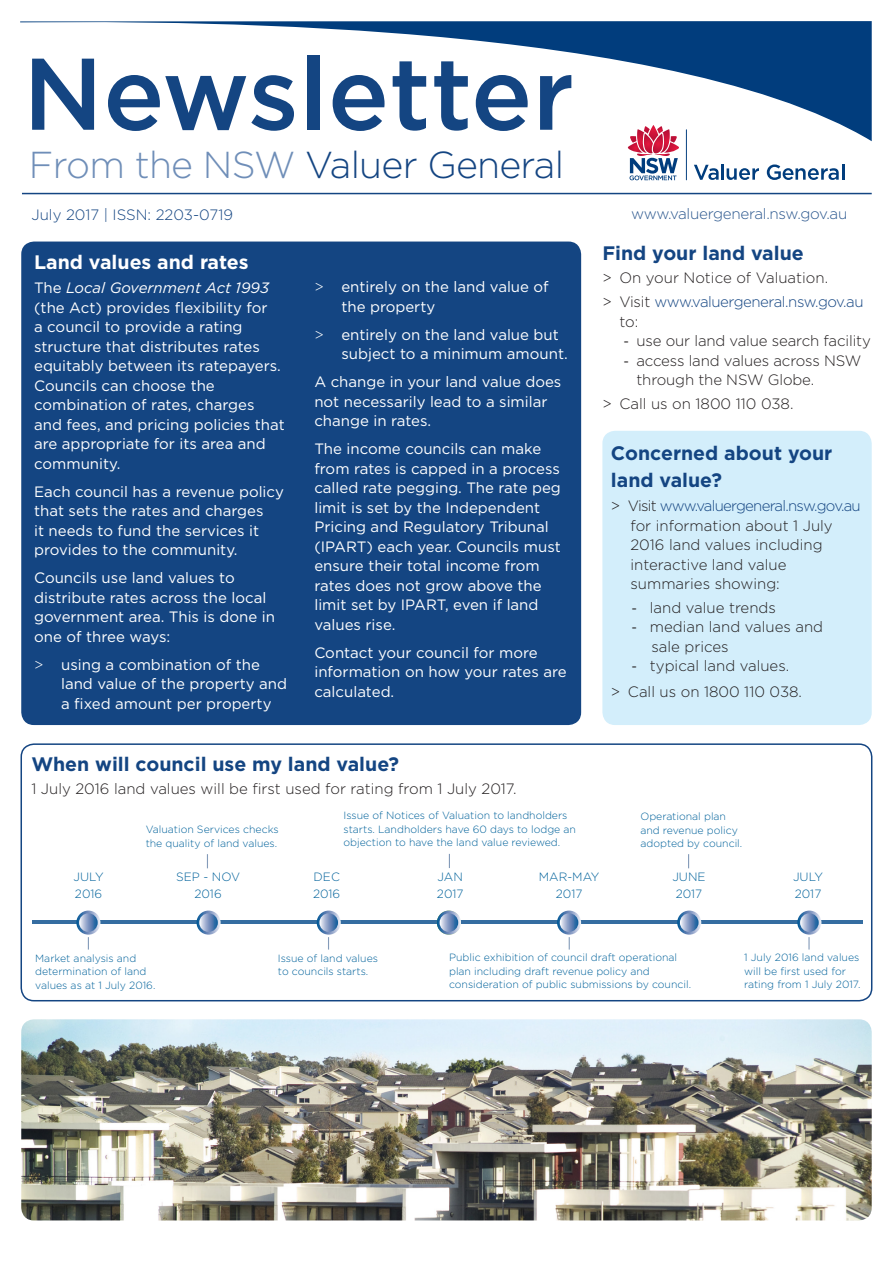
<style>
.page{position:relative;width:893px;height:1263px;background:#fff}
.page>*{position:absolute;margin:0;border:0;box-sizing:border-box;transform-origin:0 0}
.t1{font:500 101.55px "Gotham";color:#144582}
.t2{font:300 37.5px "Gotham";letter-spacing:-.02em;color:#144582}
.Heading{font:700 19.5px/27px "Gotham";color:#144582}
.t3{font:700 19.5px "Gotham";color:#fff}
.t4{font:15px/19.5px "Gotham";color:#fff}
.Body_text{font:300 15px/19.5px "Gotham";color:#231f20}
.Body_text-2{font:300 15px/23.7px "Gotham";letter-spacing:-.03em;color:#231f20}
.t5{font:300 15px "Gotham";letter-spacing:-.05em;color:#144582}
.t6{font:300 15px "Gotham";letter-spacing:-.03em;color:#144582}
.t7{font:300 15px "Gotham";color:#144582}
.t8{font:300 12px/16.2px "Gotham";color:#01629b}
.t9{font:300 10.5px/13.5px "Gotham";color:#01629b}
.s1{color:#6f8eb8}
.s2{font-style:italic}
.s3{font-weight:300}
.s4{color:#144582}
.s5{font-family:"Frutiger"}
.s6{color:#231f20}
</style>
<div class="page">
<div style="left:602px;top:431px;width:270px;height:294px;background:#d3eefb;border-radius:13px"></div>
<hr style="left:686px;top:129px;width:1px;height:51px;background:#013d7d">
<svg style="left:627px;top:141px;width:52px;height:39px"></svg>
<svg style="left:694px;top:164px;width:65px;height:16px"></svg>
<svg style="left:767px;top:164px;width:77px;height:16px"></svg>
<hr style="left:22px;top:193px;width:850px;height:1px;background:#144582">
<div style="left:21px;top:242px;width:560px;height:483px;background:#144582;border-radius:13px"></div>
<hr style="left:33px;top:921px;width:830px;height:3px;background:#356da1">
<svg style="left:76px;top:910px;width:24px;height:25px"></svg>
<svg style="left:79px;top:913px;width:19px;height:19px"></svg>
<svg style="left:197px;top:910px;width:24px;height:25px"></svg>
<svg style="left:199px;top:913px;width:19px;height:19px"></svg>
<svg style="left:317px;top:910px;width:24px;height:25px"></svg>
<svg style="left:319px;top:913px;width:19px;height:19px"></svg>
<svg style="left:557px;top:910px;width:24px;height:25px"></svg>
<svg style="left:560px;top:913px;width:18px;height:19px"></svg>
<svg style="left:677px;top:910px;width:24px;height:25px"></svg>
<svg style="left:680px;top:913px;width:18px;height:19px"></svg>
<svg style="left:437px;top:910px;width:24px;height:25px"></svg>
<svg style="left:440px;top:913px;width:18px;height:19px"></svg>
<svg style="left:797px;top:910px;width:24px;height:25px"></svg>
<svg style="left:800px;top:913px;width:19px;height:19px"></svg>
<svg style="left:207px;top:854px;width:1px;height:14px"></svg>
<svg style="left:449px;top:854px;width:1px;height:14px"></svg>
<svg style="left:88px;top:937px;width:1px;height:12px"></svg>
<svg style="left:20px;top:21px;width:852px;height:120px"></svg>
<img style="left:21px;top:1019px;width:851px;height:201px">
<svg style="left:328px;top:937px;width:1px;height:12px"></svg>
<div style="left:21px;top:743px;width:851px;height:258px;border:2px solid #144582;border-radius:13px"></div>
<svg style="left:688px;top:854px;width:1px;height:14px"></svg>
<svg style="left:569px;top:937px;width:1px;height:12px"></svg>
<svg style="left:808px;top:937px;width:2px;height:12px"></svg>
<h1 class="t1" style="left:23px;top:27px;width:553px">Newsletter</h1>
<h2 class="t2" style="left:29px;top:141px;width:537px"><span class="s1">From the NSW</span> Valuer General</h2>
<p class="t7" style="left:32px;top:205px;width:203px">July 2017 | ISSN: 2203-0719</p>
<p class="t6" style="left:631px;top:204px;width:218px">www.valuergeneral.nsw.gov.au</p>
<h3 class="t3" style="left:34px;top:249px;width:216px">Land values and rates</h3>
<p class="t4" style="left:34px;top:278px;width:252px">The <span class="s2">Local Government Act 1993 </span>(the Act) provides flexibility for<br>a council to provide a rating structure that distributes rates equitably between its ratepayers.<br>Councils can choose the combination of rates, charges and fees, and pricing policies that are appropriate for its area and community.</p>
<p class="t4" style="left:34px;top:481px;width:251px">Each council has a revenue policy that sets the rates and charges<br>it needs to fund the services it provides to the community.</p>
<p class="t4" style="left:34px;top:568px;width:242px">Councils use land values to distribute rates across the local government area. This is done in one of three ways:</p>
<p class="t4" style="left:61px;top:654px;width:228px;text-indent:-27px"><span class="s3">&gt;</span> using a combination of the land value of the property and a fixed amount per property</p>
<p class="t4" style="left:341px;top:277px;width:209px;text-indent:-27px"><span class="s3">&gt;</span> entirely on the land value of the property</p>
<p class="t4" style="left:341px;top:324px;width:228px;text-indent:-27px"><span class="s3">&gt;</span> entirely on the land value but subject to a minimum amount.</p>
<p class="t4" style="left:314px;top:372px;width:249px">A change in your land value does not necessarily lead to a similar change in rates.</p>
<p class="t4" style="left:314px;top:439px;width:248px">The income councils can make from rates is capped in a process called rate pegging. The rate peg limit is set by the Independent<br>Pricing and Regulatory Tribunal (IPART) each year. Councils must ensure their total income from rates does not grow above the limit set by IPART, even if land values rise.</p>
<p class="t4" style="left:314px;top:642px;width:254px">Contact your council for more information on how your rates are calculated.</p>
<h3 class="Heading" style="left:31px;top:750px;width:369px">When will council use my land value?</h3>
<p class="Body_text" style="left:31px;top:779px;width:487px">1 July 2016 land values will be first used for rating from 1 July 2017.</p>
<h3 class="Heading" style="left:602px;top:239px;width:203px">Find your land value</h3>
<p class="Body_text-2" style="left:602px;top:266px;width:263px">&gt; On your Notice of Valuation.<br>&gt; Visit <span class="s4">www.valuergeneral.nsw.gov.au</span></p>
<p class="Body_text" style="left:619px;top:311px;width:20px">to:</p>
<p class="Body_text" style="left:624px;top:331px;width:249px"><span class="s5">-</span> use our land value search facility</p>
<p class="Body_text" style="left:636px;top:350px;width:226px;text-indent:-13px"><span class="s5">-</span> access land values across NSW through the NSW Globe.</p>
<p class="Body_text" style="left:602px;top:393px;width:193px">&gt; Call us on 1800 110 038.</p>
<h4 class="Heading" style="left:611px;top:440px;width:223px">Concerned about your land value?</h4>
<p class="t5" style="left:611px;top:496px;width:251px"><span class="s6">&gt; Visit</span> www.valuergeneral.nsw.gov.au</p>
<p class="Body_text" style="left:630px;top:515px;width:204px">for information about 1 July<br>2016 land values including interactive land value summaries showing:</p>
<p class="Body_text" style="left:632px;top:597px;width:146px"><span class="s5">-</span> land value trends</p>
<p class="Body_text" style="left:632px;top:617px;width:193px"><span class="s5">-</span> median land values and</p>
<p class="Body_text" style="left:651px;top:636px;width:79px">sale prices</p>
<p class="Body_text" style="left:632px;top:656px;width:159px"><span class="s5">-</span> typical land values.</p>
<p class="Body_text" style="left:611px;top:682px;width:193px">&gt; Call us on 1800 110 038.</p>
<p class="t8" style="left:73px;top:869px;width:32px">JULY<br>2016</p>
<p class="t9" style="left:146px;top:823px;width:135px">Valuation Services checks the quality of land values.</p>
<p class="t8" style="left:176px;top:869px;width:66px;text-align:center">SEP - NOV<br>2016</p>
<p class="t9" style="left:344px;top:809px;width:234px">Issue of Notices of Valuation to landholders starts. Landholders have 60 days to lodge an objection to have the land value reviewed.</p>
<p class="t8" style="left:539px;top:869px;width:62px;text-align:center">MAR-MAY<br>2017</p>
<p class="t8" style="left:672px;top:869px;width:35px">JUNE<br>2017</p>
<p class="t8" style="left:793px;top:869px;width:32px">JULY<br>2017</p>
<p class="t9" style="left:640px;top:809px;width:103px">Operational plan and revenue policy adopted by council.</p>
<p class="t8" style="left:313px;top:869px;width:29px">DEC<br>2016</p>
<p class="t8" style="left:437px;top:869px;width:28px">JAN<br>2017</p>
<p class="t9" style="left:35px;top:951px;width:122px">Market analysis and determination of land values as at 1 July 2016.</p>
<p class="t9" style="left:278px;top:951px;width:102px">Issue of land values to councils starts.</p>
<p class="t9" style="left:449px;top:951px;width:243px">Public exhibition of council draft operational plan including draft revenue policy and consideration of public submissions by council.</p>
<p class="t9" style="left:744px;top:951px;width:118px">1 July 2016 land values will be first used for rating from 1 July 2017.</p>
</div>
